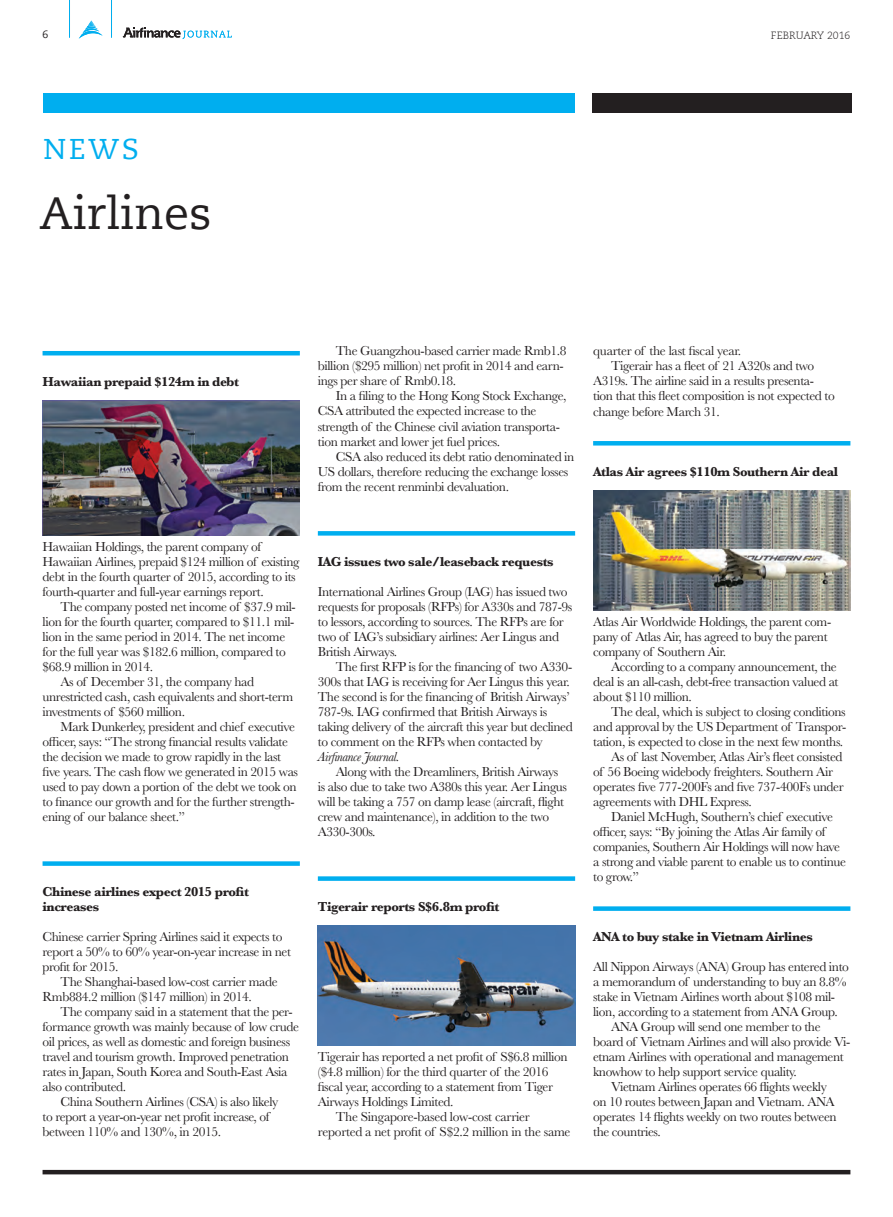
<style>
.page{position:relative;width:893px;height:1217px;background:#fff}
.page>*{position:absolute;margin:0;border:0;box-sizing:border-box;transform-origin:0 0}
.t1{font:45px "Caecilia LT Std";color:#231f20}
.t2{font:28.5px "Caecilia LT Std";color:#00aeef}
.A_text_indent{font:13.5px/15px "Baskerville";letter-spacing:-.03em;color:#231f20}
.A_text_indent-2{font:700 13.5px "Baskerville";letter-spacing:-.03em;color:#231f20}
.t3{font:300 10.5px "Caecilia LT";color:#231f20}
.t4{font:10.5px "Caecilia LT Std";color:#231f20}
.s1{font-style:italic}
</style>
<div class="page">
<svg style="left:79px;top:20px;width:24px;height:19px"></svg>
<hr style="left:69px;top:0;width:1px;height:38px;background:#00aeef">
<hr style="left:111px;top:0;width:1px;height:38px;background:#00aeef">
<svg style="left:123px;top:28px;width:109px;height:11px"></svg>
<div style="left:43px;top:1169px;width:807px;height:5px;background:#231f20"></div>
<div style="left:44px;top:94px;width:531px;height:19px;background:#00aeef"></div>
<div style="left:592px;top:94px;width:259px;height:19px;background:#231f20"></div>
<hr style="left:43px;top:351px;width:257px;height:4px;background:#00aeef">
<svg style="left:43px;top:861px;width:257px;height:4px"></svg>
<svg style="left:318px;top:531px;width:257px;height:4px"></svg>
<svg style="left:318px;top:876px;width:257px;height:4px"></svg>
<hr style="left:593px;top:441px;width:257px;height:4px;background:#00aeef">
<svg style="left:593px;top:906px;width:257px;height:4px"></svg>
<img style="left:43px;top:400px;width:257px;height:135px">
<img style="left:318px;top:925px;width:257px;height:120px">
<img style="left:593px;top:490px;width:257px;height:120px">
<p class="t4" style="left:43px;top:28px;width:7px">6</p>
<p class="t3" style="left:771px;top:29px;width:81px">FEBRUARY 2016</p>
<h2 class="t2" style="left:44px;top:133px;width:97px">NEWS</h2>
<h1 class="t1" style="left:39px;top:187px;width:174px">Airlines</h1>
<p class="A_text_indent-2" style="left:43px;top:371px;width:198px">Hawaiian prepaid $124m in debt</p>
<p class="A_text_indent" style="left:318px;top:344px;width:250px;text-indent:18px">The Guangzhou-based carrier made Rmb1.8 billion ($295 million) net profit in 2014 and earn&shy;ings per share of Rmb0.18.</p>
<p class="A_text_indent" style="left:318px;top:389px;width:250px;text-indent:18px">In a filing to the Hong Kong Stock Exchange, CSA attributed the expected increase to the strength of the Chinese civil aviation transporta&shy;tion market and lower jet fuel prices.</p>
<p class="A_text_indent" style="left:318px;top:449px;width:258px;text-indent:18px">CSA also reduced its debt ratio denominated in<br>US dollars, therefore reducing the exchange losses from the recent renminbi devaluation.</p>
<p class="A_text_indent" style="left:593px;top:344px;width:149px">quarter of the last fiscal year.</p>
<p class="A_text_indent" style="left:593px;top:359px;width:243px;text-indent:18px">Tigerair has a fleet of 21 A320s and two A319s. The airline said in a results presenta&shy;tion that this fleet composition is not expected to change before March 31.</p>
<p class="A_text_indent-2" style="left:593px;top:461px;width:247px">Atlas Air agrees $110m Southern Air deal</p>
<p class="A_text_indent" style="left:43px;top:539px;width:258px">Hawaiian Holdings, the parent company of Hawaiian Airlines, prepaid $124 million of existing debt in the fourth quarter of 2015, according to its fourth-quarter and full-year earnings report.</p>
<p class="A_text_indent" style="left:43px;top:599px;width:255px;text-indent:18px">The company posted net income of $37.9 mil&shy;lion for the fourth quarter, compared to $11.1 mil&shy;lion in the same period in 2014. The net income for the full year was $182.6 million, compared to $68.9 million in 2014.</p>
<p class="A_text_indent" style="left:43px;top:674px;width:252px;text-indent:18px">As of December 31, the company had unrestricted cash, cash equivalents and short-term investments of $560 million.</p>
<p class="A_text_indent" style="left:43px;top:719px;width:257px;text-indent:18px">Mark Dunkerley, president and chief executive officer, says: “The strong financial results validate the decision we made to grow rapidly in the last five years. The cash flow we generated in 2015 was used to pay down a portion of the debt we took on to finance our growth and for the further strength&shy;ening of our balance sheet.”</p>
<p class="A_text_indent-2" style="left:318px;top:551px;width:237px">IAG issues two sale/leaseback requests</p>
<p class="A_text_indent" style="left:318px;top:584px;width:256px">International Airlines Group (IAG) has issued two requests for proposals (RFPs) for A330s and 787-9s to lessors, according to sources. The RFPs are for two of IAG’s subsidiary airlines: Aer Lingus and British Airways.</p>
<p class="A_text_indent" style="left:318px;top:659px;width:256px;text-indent:18px">The first RFP is for the financing of two A330- 300s that IAG is receiving for Aer Lingus this year.<br>The second is for the financing of British Airways’ 787-9s. IAG confirmed that British Airways is taking delivery of the aircraft this year but declined to comment on the RFPs when contacted by <span class="s1">Airfinance Journal.</span></p>
<p class="A_text_indent" style="left:318px;top:764px;width:251px;text-indent:18px">Along with the Dreamliners, British Airways is also due to take two A380s this year. Aer Lingus will be taking a 757 on damp lease (aircraft, flight crew and maintenance), in addition to the two A330-300s.</p>
<p class="A_text_indent-2" style="left:43px;top:881px;width:208px">Chinese airlines expect 2015 profit</p>
<p class="A_text_indent-2" style="left:43px;top:896px;width:58px">increases</p>
<p class="A_text_indent" style="left:43px;top:929px;width:250px">Chinese carrier Spring Airlines said it expects to report a 50% to 60% year-on-year increase in net profit for 2015.</p>
<p class="A_text_indent" style="left:43px;top:974px;width:237px;text-indent:18px">The Shanghai-based low-cost carrier made<br>Rmb884.2 million ($147 million) in 2014.</p>
<p class="A_text_indent" style="left:43px;top:1004px;width:258px;text-indent:18px">The company said in a statement that the per&shy;formance growth was mainly because of low crude oil prices, as well as domestic and foreign business travel and tourism growth. Improved penetration rates in Japan, South Korea and South-East Asia also contributed.</p>
<p class="A_text_indent" style="left:43px;top:1094px;width:237px;text-indent:18px">China Southern Airlines (CSA) is also likely to report a year-on-year net profit increase, of between 110% and 130%, in 2015.</p>
<p class="A_text_indent-2" style="left:318px;top:896px;width:183px">Tigerair reports S$6.8m profit</p>
<p class="A_text_indent" style="left:318px;top:1049px;width:251px">Tigerair has reported a net profit of S$6.8 million ($4.8 million) for the third quarter of the 2016 fiscal year, according to a statement from Tiger Airways Holdings Limited.</p>
<p class="A_text_indent" style="left:318px;top:1109px;width:254px;text-indent:18px">The Singapore-based low-cost carrier reported a net profit of S$2.2 million in the same</p>
<p class="A_text_indent" style="left:593px;top:614px;width:240px">Atlas Air Worldwide Holdings, the parent com&shy;pany of Atlas Air, has agreed to buy the parent company of Southern Air.</p>
<p class="A_text_indent" style="left:593px;top:659px;width:247px;text-indent:18px">According to a company announcement, the deal is an all-cash, debt-free transaction valued at about $110 million.</p>
<p class="A_text_indent" style="left:593px;top:704px;width:255px;text-align:justify;text-indent:18px">The deal, which is subject to closing conditions and approval by the US Department of Transpor&shy;tation, is expected to close in the next few months.</p>
<p class="A_text_indent" style="left:593px;top:749px;width:252px;text-indent:18px">As of last November, Atlas Air’s fleet consisted of 56 Boeing widebody freighters. Southern Air operates five 777-200Fs and five 737-400Fs under agreements with DHL Express.</p>
<p class="A_text_indent" style="left:593px;top:809px;width:254px;text-indent:18px">Daniel McHugh, Southern’s chief executive officer, says: “By joining the Atlas Air family of companies, Southern Air Holdings will now have a strong and viable parent to enable us to continue to grow.”</p>
<p class="A_text_indent-2" style="left:593px;top:926px;width:221px">ANA to buy stake in Vietnam Airlines</p>
<p class="A_text_indent" style="left:593px;top:959px;width:257px">All Nippon Airways (ANA) Group has entered into a memorandum of understanding to buy an 8.8% stake in Vietnam Airlines worth about $108 mil&shy;lion, according to a statement from ANA Group.</p>
<p class="A_text_indent" style="left:593px;top:1019px;width:259px;text-indent:18px">ANA Group will send one member to the board of Vietnam Airlines and will also provide Vi&shy;etnam Airlines with operational and management knowhow to help support service quality.</p>
<p class="A_text_indent" style="left:593px;top:1079px;width:245px;text-indent:18px">Vietnam Airlines operates 66 flights weekly on 10 routes between Japan and Vietnam. ANA operates 14 flights weekly on two routes between the countries.</p>
</div>
